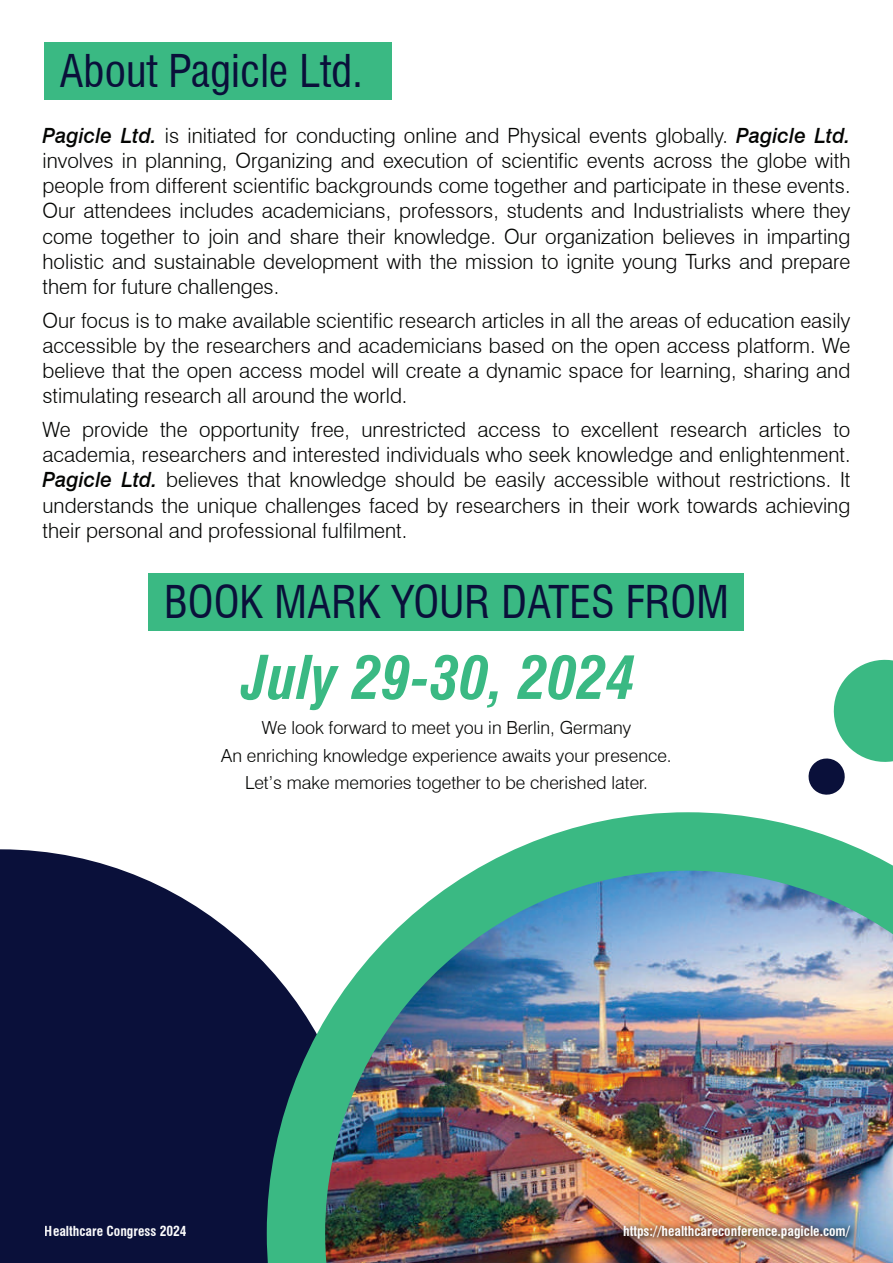
<style>
.page{position:relative;width:893px;height:1263px;background:#fff}
.page>*{position:absolute;margin:0;border:0;box-sizing:border-box;transform-origin:0 0}
.t1{font:italic 700 condensed 58.8px "Swiss 721 BT";color:#3ab983}
.t2{font:condensed 44.1px "Swiss 721 BT";color:#0a103a}
.t3{font:300 21px/25.2px "Swiss 721 BT";color:#040503;text-align:justify}
.t4{font:300 18px/27.8px "Swiss 721 BT";color:#040503;text-align:center}
.t5{font:700 condensed 13.5px "Swiss 721 BT";color:#fff}
.s1{font-weight:500;font-style:italic}
</style>
<div class="page">
<svg style="left:0;top:849px;width:267px;height:414px;background:#1e244a"></svg>
<svg style="left:267px;top:812px;width:626px;height:451px"></svg>
<img style="left:325px;top:871px;width:568px;height:392px">
<div style="left:617px;top:1219px;width:242px;height:29px;background:#040503;opacity:.75"></div>
<div style="left:44px;top:43px;width:348px;height:57px;background:#3ab983"></div>
<div style="left:149px;top:573px;width:595px;height:58px;background:#3ab983"></div>
<svg style="left:808px;top:659px;width:85px;height:136px"></svg>
<h2 class="t2" style="left:59px;top:44px;width:305px">About Pagicle Ltd.</h2>
<p class="t3" style="left:43px;top:123px;width:809px"><span class="s1">Pagicle Ltd.</span> is initiated for conducting online and Physical events globally. <span class="s1">Pagicle Ltd. </span>involves in planning, Organizing and execution of scientific events across the globe with people from different scientific backgrounds come together and participate in these events.<br>Our attendees includes academicians, professors, students and Industrialists where they come together to join and share their knowledge. Our organization believes in imparting holistic and sustainable development with the mission to ignite young Turks and prepare them for future challenges.</p>
<p class="t3" style="left:43px;top:307px;width:809px">Our focus is to make available scientific research articles in all the areas of education easily accessible by the researchers and academicians based on the open access platform. We believe that the open access model will create a dynamic space for learning, sharing and stimulating research all around the world.</p>
<p class="t3" style="left:43px;top:417px;width:809px">We provide the opportunity free, unrestricted access to excellent research articles to academia, researchers and interested individuals who seek knowledge and enlightenment.<br><span class="s1">Pagicle Ltd.</span> believes that knowledge should be easily accessible without restrictions. It understands the unique challenges faced by researchers in their work towards achieving their personal and professional fulfilment.</p>
<h2 class="t2" style="left:164px;top:575px;width:566px">BOOK MARK YOUR DATES FROM</h2>
<h1 class="t1" style="left:242px;top:642px;width:395px">July 29-30, 2024</h1>
<p class="t4" style="left:221px;top:713px;width:452px">We look forward to meet you in Berlin, Germany<br>An enriching knowledge experience awaits your presence.<br>Let’s make memories together to be cherished later.</p>
<p class="t5" style="left:45px;top:1223px;width:143px">Healthcare Congress 2024</p>
<p class="t5" style="left:623px;top:1223px;width:228px">https://healthcareconference.pagicle.com/</p>
</div>
